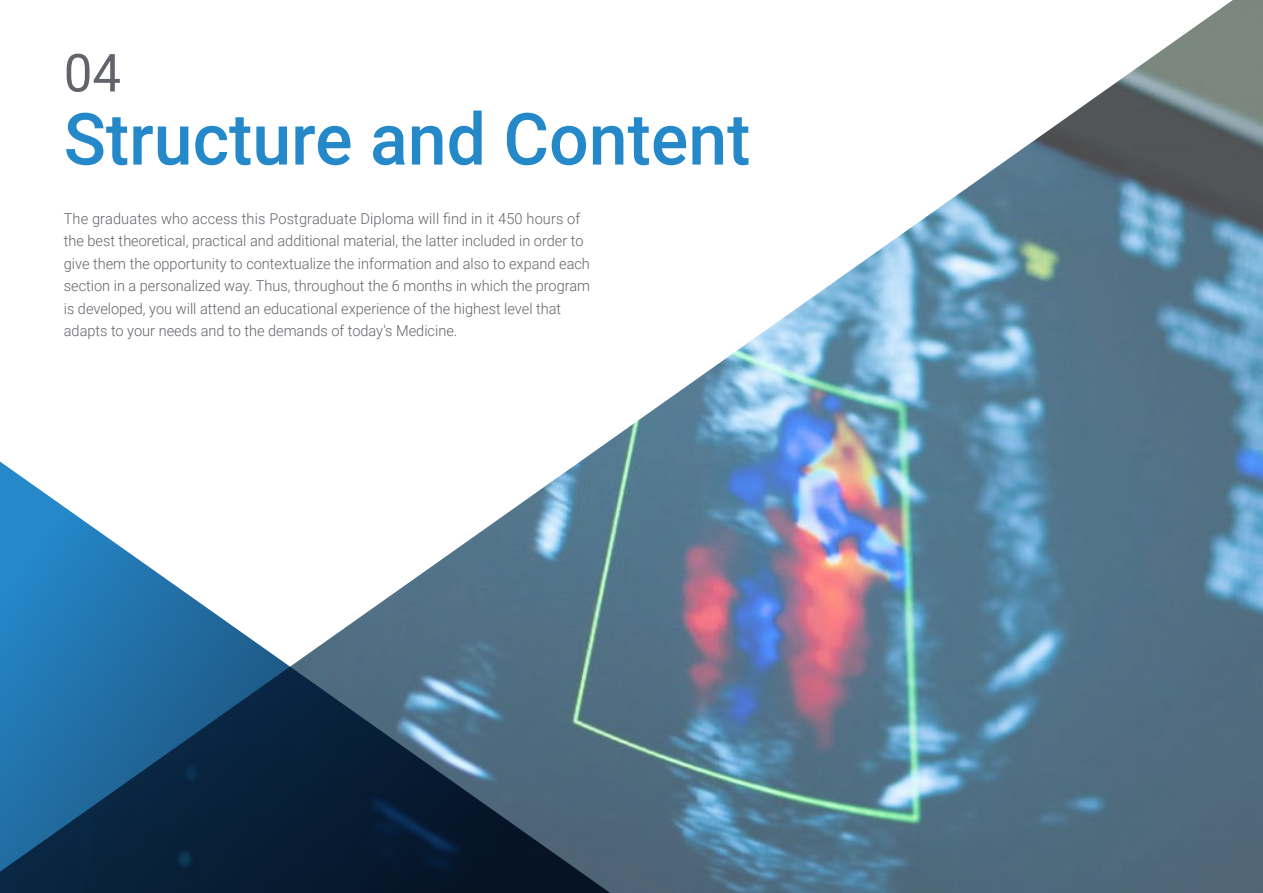
<style>
.page{position:relative;width:1263px;height:893px;background:#fff}
.page>*{position:absolute;margin:0;border:0;box-sizing:border-box;transform-origin:0 0}
.t1{font:500 72px "Roboto";color:#2488c9}
.t2{font:52.5px "Roboto";color:#61646a}
.t3{font:300 15px/22.5px "Roboto";color:#61646a}
</style>
<div class="page">
<img style="left:602px;top:0;width:661px;height:893px">
<svg style="left:0;top:446px;width:640px;height:447px"></svg>
<h2 class="t2" style="left:64px;top:36px;width:59px">04</h2>
<h1 class="t1" style="left:64px;top:89px;width:688px">Structure and Content</h1>
<p class="t3" style="left:64px;top:207px;width:528px">The graduates who access this Postgraduate Diploma will find in it 450 hours of the best theoretical, practical and additional material, the latter included in order to give them the opportunity to contextualize the information and also to expand each section in a personalized way. Thus, throughout the 6 months in which the program is developed, you will attend an educational experience of the highest level that adapts to your needs and to the demands of today's Medicine.</p>
</div>
